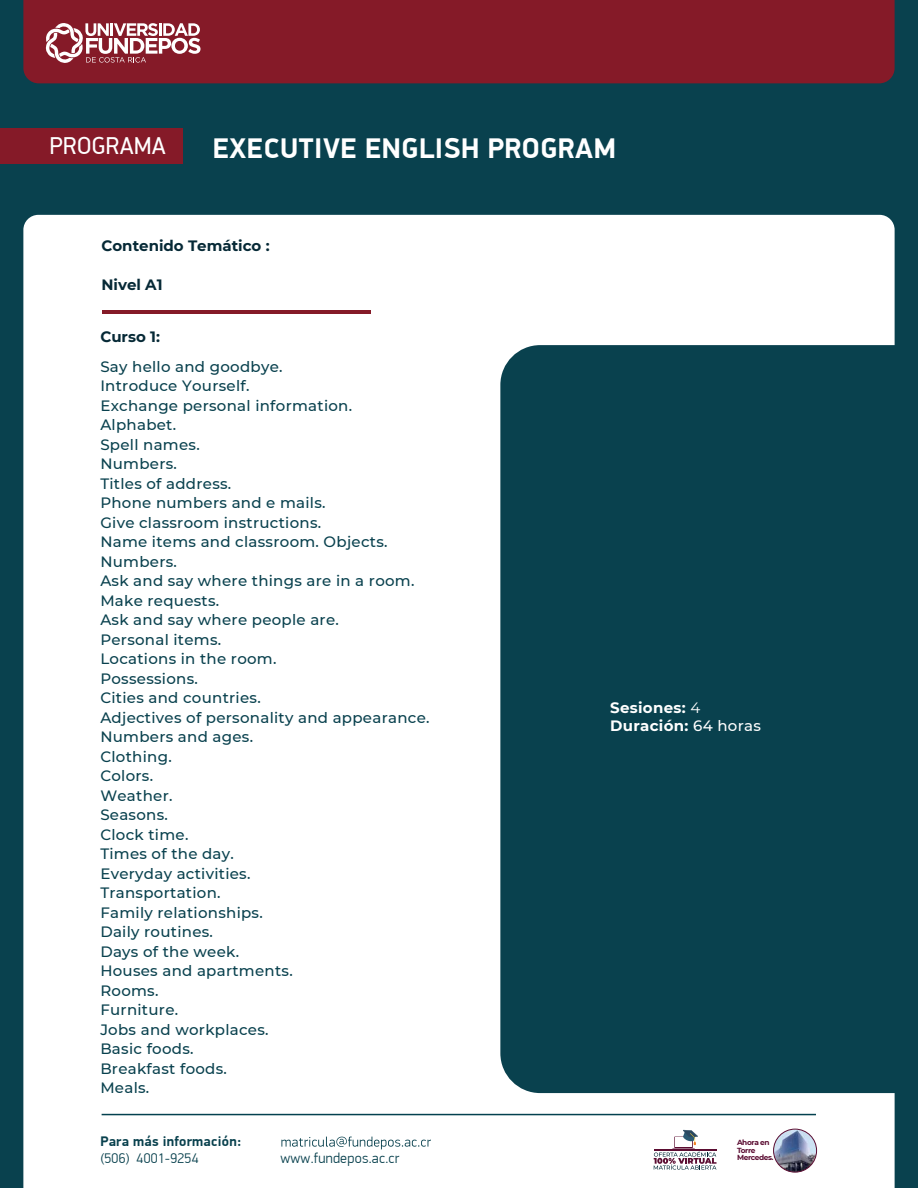
<style>
.page{position:relative;width:918px;height:1188px;background:#09414e}
.page>*{position:absolute;margin:0;border:0;box-sizing:border-box;transform-origin:0 0}
.t1{font:700 28.5px "PF Din Display Pro";letter-spacing:.02em;color:#fff}
.t2{font:24.45px "PF Din Display Pro";letter-spacing:.02em;color:#fff;scale:.95 1}
.t3{font:500 15px/19.5px "Montserrat";letter-spacing:.02em;color:#09414e}
.t4{font:700 15px "Montserrat";color:#062936}
.t5{font:700 15px/18px "Montserrat";letter-spacing:.02em;color:#fff}
.t6{font:300 14.55px "PF Din Display Pro";letter-spacing:.02em;color:#09414e}
.t7{font:700 13.95px "PF Din Display Pro";letter-spacing:.02em;color:#09414e}
.t8{font:300 13.95px "PF Din Display Pro";letter-spacing:.02em;color:#09414e}
.t9{font:700 7.35px/7.4px "Montserrat";letter-spacing:-.05em;color:#5b0d32}
.s1{font-weight:400}
.s2{font-weight:500}
</style>
<div class="page">
<div style="left:0;top:128px;width:182px;height:36px;background:#851a28"></div>
<div style="left:23px;top:215px;width:872px;height:973px;background:#fff"></div>
<hr style="left:102px;top:1114px;width:714px;height:1px;background:#04414f">
<hr style="left:654px;top:1150px;width:63px;height:1px;background:#5b0d32">
<svg style="left:654px;top:1130px;width:62px;height:40px;background:#cbc3ca"></svg>
<img style="left:774px;top:1129px;width:43px;height:43px">
<div style="left:773px;top:1129px;width:44px;height:43px;border:1px solid #5b0d32;border-radius:50%"></div>
<div style="left:23px;top:0;width:872px;height:83px;background:#851a28"></div>
<svg style="left:45px;top:23px;width:156px;height:40px;background:#b5757d"></svg>
<hr style="left:102px;top:310px;width:268px;height:4px;background:#851a28">
<svg style="left:281px;top:1137px;width:150px;height:12px;background:#d0dbdd"></svg>
<svg style="left:500px;top:345px;width:395px;height:748px"></svg>
<h2 class="t2" style="left:50px;top:132px;width:124px">PROGRAMA</h2>
<h1 class="t1" style="left:213px;top:131px;width:405px">EXECUTIVE ENGLISH PROGRAM</h1>
<p class="t4" style="left:101px;top:235px;width:170px">Contenido Temático :</p>
<p class="t4" style="left:101px;top:274px;width:63px">Nivel A1</p>
<p class="t4" style="left:100px;top:326px;width:61px">Curso 1:</p>
<p class="t3" style="left:100px;top:356px;width:331px">Say hello and goodbye.<br>Introduce Yourself.<br>Exchange personal information.<br>Alphabet.<br>Spell names.<br>Numbers.<br>Titles of address.<br>Phone numbers and e mails.<br>Give classroom instructions.<br>Name items and classroom. Objects.<br>Numbers.<br>Ask and say where things are in a room.<br>Make requests.<br>Ask and say where people are.<br>Personal items.<br>Locations in the room.<br>Possessions.<br>Cities and countries.<br>Adjectives of personality and appearance.<br>Numbers and ages.<br>Clothing.<br>Colors.<br>Weather.<br>Seasons.<br>Clock time.<br>Times of the day.<br>Everyday activities.<br>Transportation.<br>Family relationships.<br>Daily routines.<br>Days of the week.<br>Houses and apartments.<br>Rooms.<br>Furniture.<br>Jobs and workplaces.<br>Basic foods.<br>Breakfast foods.<br>Meals.</p>
<p class="t7" style="left:100px;top:1133px;width:143px">Para más información:</p>
<p class="t8" style="left:100px;top:1150px;width:100px">(506) 4001-9254</p>
<p class="t6" style="left:280px;top:1150px;width:120px">www.fundepos.ac.cr</p>
<p class="t5" style="left:610px;top:698px;width:152px">Sesiones: <span class="s1">4<br></span>Duración: <span class="s2">64 horas</span></p>
<p class="t9" style="left:737px;top:1139px;width:38px">Ahora en<br>Torre<br>Mercedes.</p>
</div>
